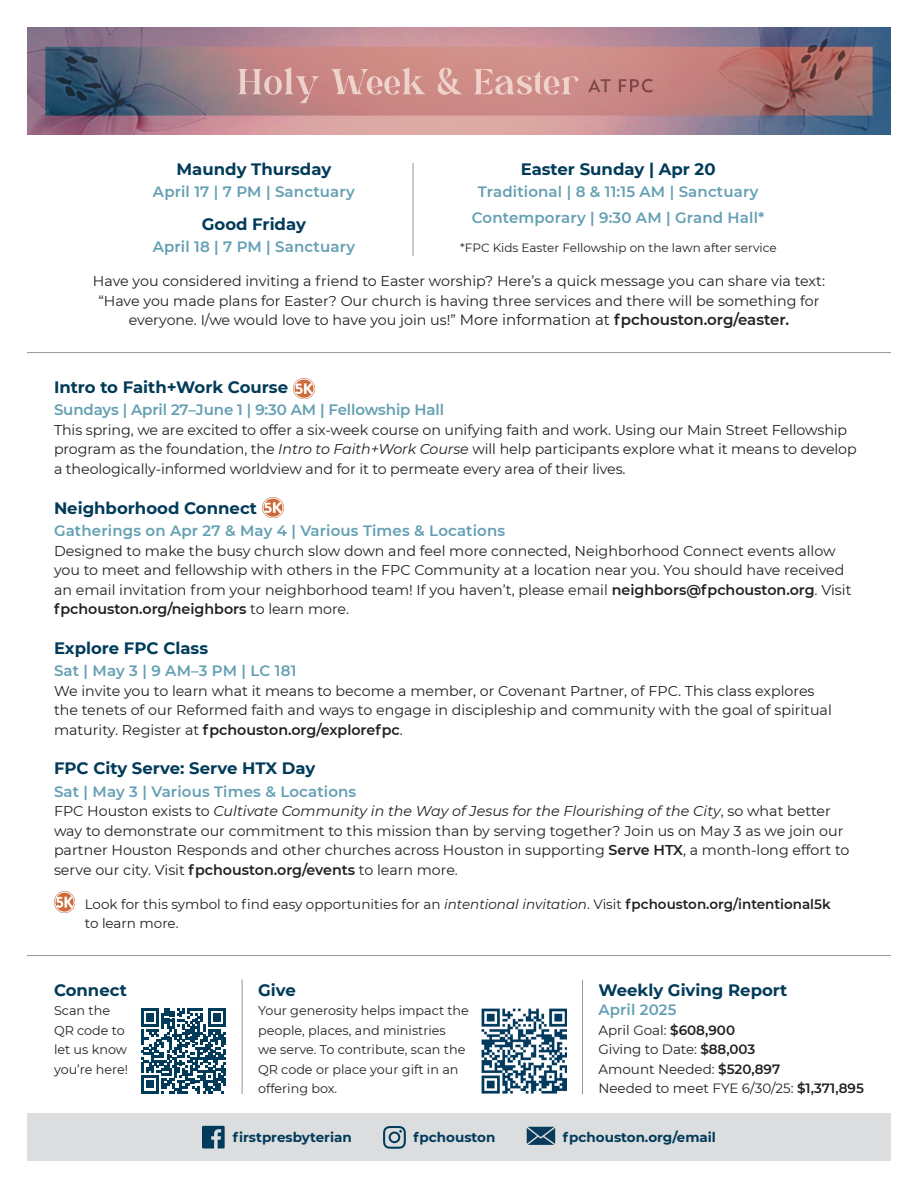
<style>
.page{position:relative;width:918px;height:1188px;background:#fff}
.page>*{position:absolute;margin:0;border:0;box-sizing:border-box;transform-origin:0 0}
.Event_Title{font:700 16.5px "Montserrat";color:#013b59}
.Event_Sub_Title{font:600 15px "Montserrat";letter-spacing:.01em;color:#639fb3}
.Event_Sub_Title-2{font:600 15px "Montserrat";letter-spacing:-.01em;color:#639fb3}
.Event_Summ{font:14.25px/19.5px "Montserrat";color:#231f20}
.Event_Summ-2{font:13.5px/19.5px "Montserrat";color:#231f20}
.t1{font:700 13.5px "Montserrat";color:#013b59}
.Event_Summ-3{font:12.75px/19.5px "Montserrat";color:#231f20}
.Event_Summ-4{font:12px "Montserrat";color:#231f20}
.s1{font-size:15px}
.s2{font-weight:600;font-size:15px}
.s3{font-style:italic}
.s4{font-weight:600}
</style>
<div class="page">
<div style="left:27px;top:1114px;width:864px;height:47px;background:#dcdddf"></div>
<svg style="left:202px;top:1126px;width:23px;height:22px"></svg>
<svg style="left:383px;top:1126px;width:23px;height:23px"></svg>
<svg style="left:527px;top:1127px;width:28px;height:18px"></svg>
<hr style="left:27px;top:955px;width:864px;height:1px;background:#939598">
<hr style="left:27px;top:352px;width:864px;height:1px;background:#939598">
<img style="left:27px;top:27px;width:864px;height:108px">
<img style="left:45px;top:47px;width:828px;height:69px">
<hr style="left:413px;top:163px;width:1px;height:93px;background:#939598">
<hr style="left:242px;top:979px;width:1px;height:115px;background:#939598">
<hr style="left:582px;top:980px;width:1px;height:115px;background:#939598">
<svg style="left:141px;top:1009px;width:85px;height:84px"></svg>
<img style="left:54px;top:892px;width:20px;height:20px">
<img style="left:294px;top:378px;width:20px;height:21px">
<img style="left:263px;top:498px;width:20px;height:20px">
<img style="left:482px;top:1009px;width:85px;height:84px">
<p class="Event_Title" style="left:176px;top:157px;width:156px">Maundy Thursday</p>
<p class="Event_Sub_Title" style="left:153px;top:181px;width:203px">April 17 | 7 PM | Sanctuary</p>
<p class="Event_Title" style="left:202px;top:212px;width:106px">Good Friday</p>
<p class="Event_Sub_Title" style="left:153px;top:236px;width:204px">April 18 | 7 PM | Sanctuary</p>
<p class="Event_Summ-4" style="left:460px;top:240px;width:318px">*FPC Kids Easter Fellowship on the lawn after service</p>
<p class="Event_Title" style="left:521px;top:157px;width:196px">Easter Sunday | Apr 20</p>
<p class="Event_Sub_Title" style="left:478px;top:181px;width:282px">Traditional | 8 &amp; 11:15 AM | Sanctuary</p>
<p class="Event_Sub_Title" style="left:472px;top:207px;width:294px">Contemporary | 9:30 AM | Grand Hall*</p>
<p class="Event_Summ" style="left:93px;top:271px;width:734px;text-align:center">Have you considered inviting a friend to Easter worship? Here’s a quick message you can share via text: “Have you made plans for Easter? Our church is having three services and there will be something for everyone. I/we would love to have you join us!” <span class="s1">More information at</span> <span class="s2">fpchouston.org/easter.</span></p>
<p class="Event_Title" style="left:54px;top:375px;width:236px">Intro to Faith+Work Course</p>
<p class="Event_Sub_Title-2" style="left:54px;top:400px;width:392px">Sundays | April 27–June 1 | 9:30 AM | Fellowship Hall</p>
<p class="Event_Summ" style="left:54px;top:420px;width:804px">This spring, we are excited to offer a six-week course on unifying faith and work. Using our Main Street Fellowship program as the foundation, the <span class="s3">Intro to Faith+Work Course</span> will help participants explore what it means to develop a theologically-informed worldview and for it to permeate every area of their lives.</p>
<p class="Event_Title" style="left:54px;top:496px;width:205px">Neighborhood Connect</p>
<p class="Event_Sub_Title" style="left:54px;top:520px;width:453px">Gatherings on Apr 27 &amp; May 4 | Various Times &amp; Locations</p>
<p class="Event_Summ" style="left:54px;top:540px;width:799px">Designed to make the busy church slow down and feel more connected, Neighborhood Connect events allow you to meet and fellowship with others in the FPC Community at a location near you. You should have received an email invitation from your neighborhood team! If you haven’t, please email <span class="s4">neighbors@fpchouston.org</span>. Visit <span class="s4">fpchouston.org/neighbors</span> to learn more.</p>
<p class="Event_Title" style="left:54px;top:636px;width:156px">Explore FPC Class</p>
<p class="Event_Sub_Title" style="left:54px;top:660px;width:244px">Sat | May 3 | 9 AM–3 PM | LC 181</p>
<p class="Event_Summ" style="left:54px;top:680px;width:779px">We invite you to learn what it means to become a member, or Covenant Partner, of FPC. This class explores the tenets of our Reformed faith and ways to engage in discipleship and community with the goal of spiritual maturity. Register at <span class="s4">fpchouston.org/explorefpc</span>.</p>
<p class="Event_Title" style="left:54px;top:756px;width:263px">FPC City Serve: Serve HTX Day</p>
<p class="Event_Sub_Title" style="left:54px;top:781px;width:304px">Sat | May 3 | Various Times &amp; Locations</p>
<p class="Event_Summ" style="left:54px;top:801px;width:797px">FPC Houston exists to <span class="s3">Cultivate Community in the Way of Jesus for the Flourishing of the City</span>, so what better way to demonstrate our commitment to this mission than by serving together? Join us on May 3 as we join our partner Houston Responds and other churches across Houston in supporting <span class="s4">Serve HTX</span>, a month-long effort to serve our city. Visit <span class="s4">fpchouston.org/events</span> to learn more.</p>
<p class="Event_Summ-2" style="left:85px;top:894px;width:747px">Look for this symbol to find easy opportunities for an <span class="s3">intentional invitation</span>. Visit <span class="s4">fpchouston.org/intentional5k </span>to learn more.</p>
<p class="Event_Title" style="left:54px;top:978px;width:74px">Connect</p>
<p class="Event_Summ-3" style="left:54px;top:1001px;width:76px">Scan the<br>QR code to let us know you’re here!</p>
<p class="Event_Title" style="left:258px;top:978px;width:39px">Give</p>
<p class="Event_Summ-3" style="left:258px;top:1001px;width:212px">Your generosity helps impact the people, places, and ministries<br>we serve. To contribute, scan the<br>QR code or place your gift in an offering box.</p>
<p class="Event_Title" style="left:598px;top:978px;width:191px">Weekly Giving Report</p>
<p class="Event_Sub_Title" style="left:598px;top:999px;width:80px">April 2025</p>
<p class="Event_Summ-2" style="left:598px;top:1020px;width:138px">April Goal: <span class="s4">$608,900</span></p>
<p class="Event_Summ-2" style="left:598px;top:1039px;width:158px">Giving to Date: <span class="s4">$88,003</span></p>
<p class="Event_Summ-2" style="left:598px;top:1059px;width:183px">Amount Needed: <span class="s4">$520,897</span></p>
<p class="Event_Summ-2" style="left:598px;top:1078px;width:267px">Needed to meet FYE 6/30/25: <span class="s4">$1,371,895</span></p>
<p class="t1" style="left:563px;top:1128px;width:155px">fpchouston.org/email</p>
<p class="t1" style="left:233px;top:1128px;width:120px">firstpresbyterian</p>
<p class="t1" style="left:343px;top:1128px;width:120px">firstpresbyterian</p>
<p class="t1" style="left:413px;top:1128px;width:84px">fpchouston</p>
<p class="t1" style="left:524px;top:1128px;width:84px">fpchouston</p>
</div>
